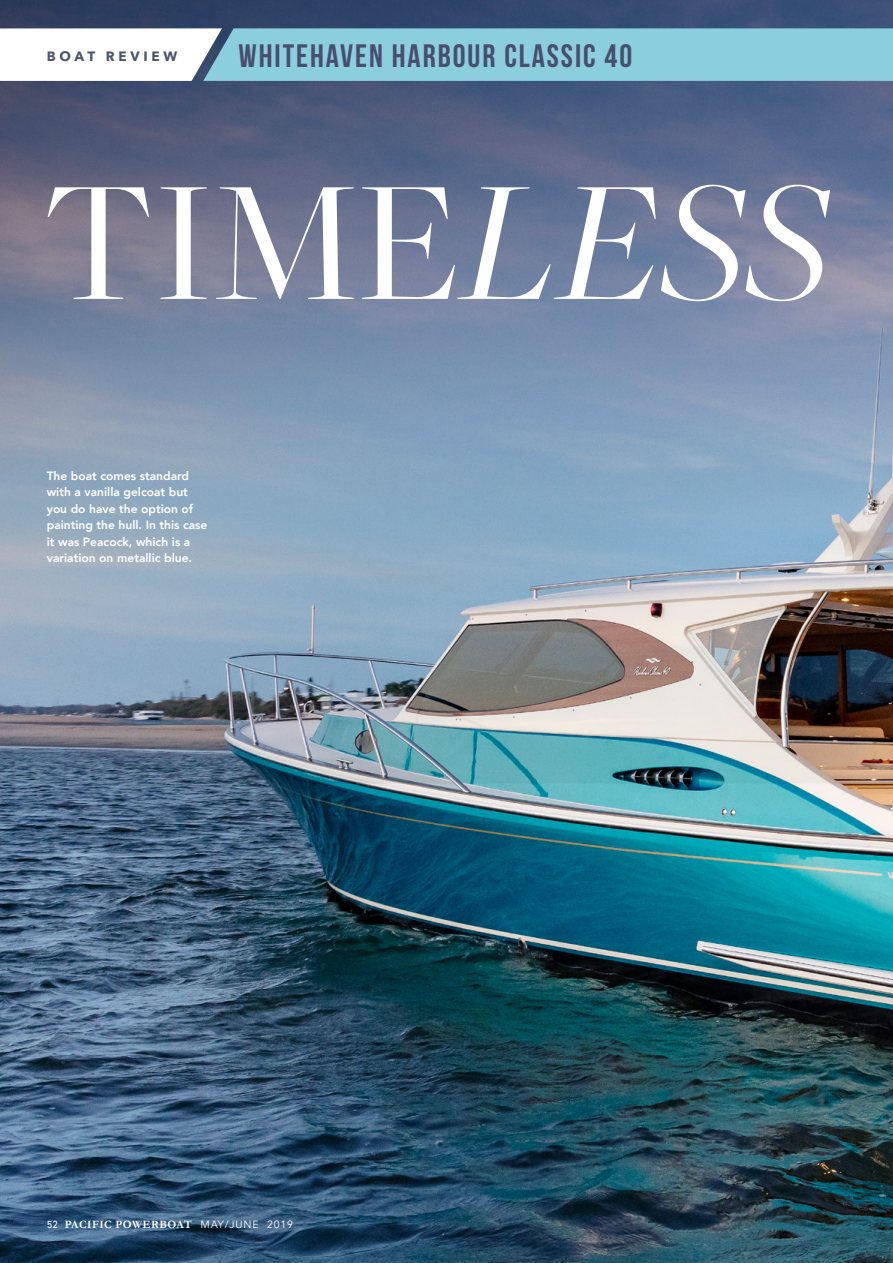
<style>
.page{position:relative;width:893px;height:1263px;background:#fff}
.page>*{position:absolute;margin:0;border:0;box-sizing:border-box;transform-origin:0 0}
.t1{font:178.5px "Freight Big Pro";color:#fff}
.t2{font:32.4px "Bebas Neue";letter-spacing:.06em;color:#484f6c}
.t3{font:700 13.5px "Avenir Next";letter-spacing:.28em;color:#4e546e}
.t4{font:800 12px/16.5px "Avenir";color:#fff}
.t5{font:700 11.25px "Garamond";letter-spacing:.04em;color:#fff}
.s1{font-style:italic}
.s2{font-family:"DIN Next LT Pro";font-weight:400;font-size:10.5px}
.s3{font-family:"Avenir";font-weight:400;font-size:10.5px}
</style>
<div class="page">
<img style="left:0;top:0;width:893px;height:1263px">
<svg style="left:0;top:28px;width:893px;height:53px"></svg>
<p class="t3" style="left:47px;top:48px;width:132px">BOAT REVIEW</p>
<h2 class="t2" style="left:239px;top:38px;width:395px">WHITEHAVEN HARBOUR CLASSIC 40</h2>
<h1 class="t1" style="left:42px;top:126px;width:789px">TIME<span class="s1">LESS</span></h1>
<p class="t4" style="left:47px;top:468px;width:162px">The boat comes standard with a vanilla gelcoat but you do have the option of painting the hull. In this case it was Peacock, which is a variation on metallic blue.</p>
<p class="t5" style="left:47px;top:1218px;width:248px"><span class="s2">52</span> PACIFIC POWERBOAT <span class="s3">MAY/JUNE 2019</span></p>
</div>
